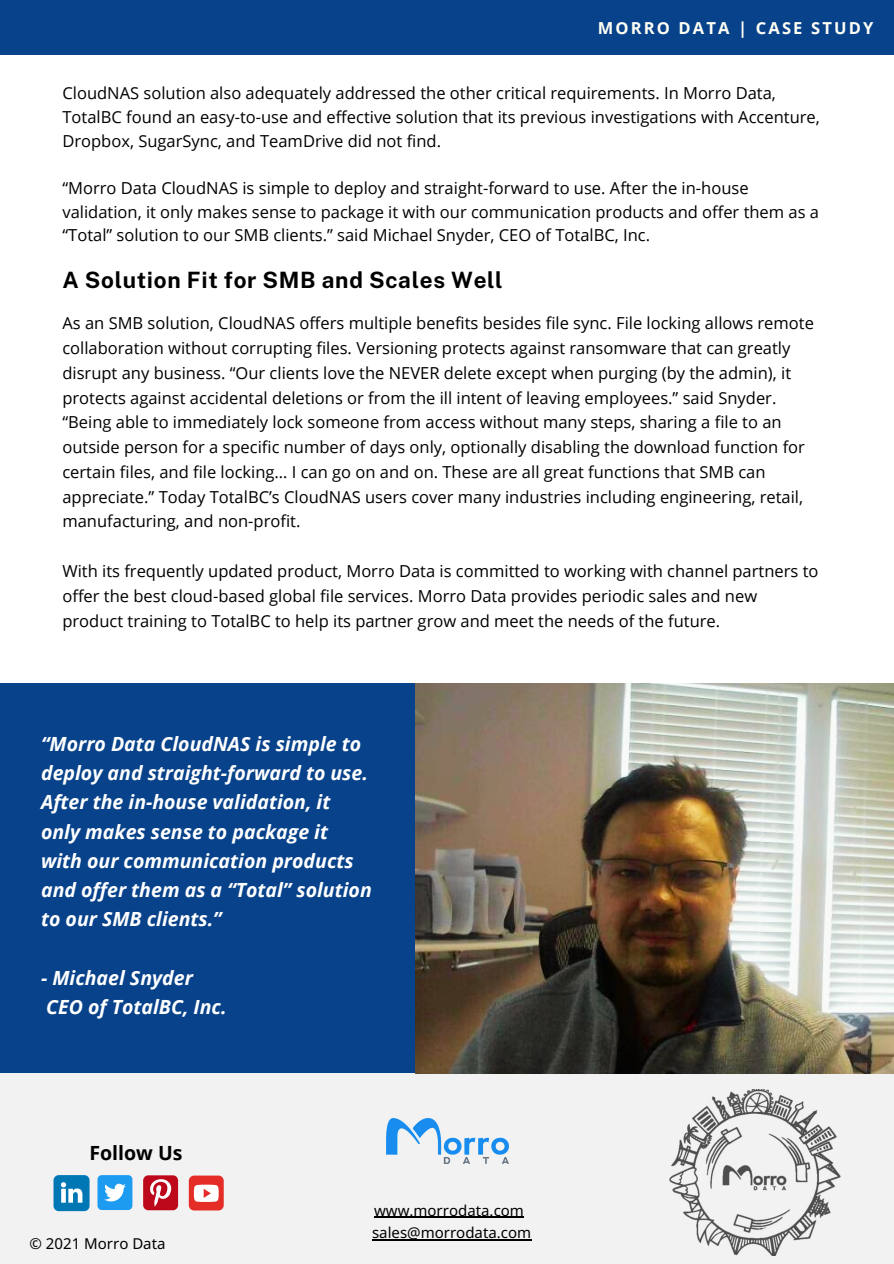
<style>
.page{position:relative;width:894px;height:1264px;background:#fff}
.page>*{position:absolute;margin:0;border:0;box-sizing:border-box;transform-origin:0 0}
.t1{font:700 22.5px "Public Sans";letter-spacing:.03em;color:#000}
.t2{font:italic 700 19.5px/29.2px "Open Sans";color:#fff}
.t3{font:700 19.5px "Open Sans";color:#000}
.t4{font:16.5px/24.8px "Open Sans";color:#000}
.t5{font:700 16.5px "Open Sans";letter-spacing:.13em;color:#fffff6}
.t6{font:15px "Noto Sans";color:#000}
</style>
<div class="page">
<div style="left:0;top:0;width:893px;height:55px;background:#07428a"></div>
<div style="left:0;top:1072px;width:893px;height:191px;background:#f2f2f2"></div>
<svg style="left:53px;top:1175px;width:36px;height:36px"></svg>
<div style="left:97px;top:1175px;width:35px;height:34px;background:#1d9bf0;border-radius:4px"></div>
<svg style="left:104px;top:1183px;width:22px;height:18px"></svg>
<svg style="left:143px;top:1175px;width:35px;height:35px"></svg>
<div style="left:189px;top:1175px;width:35px;height:35px;background:#e52d27;border-radius:5px"></div>
<svg style="left:194px;top:1184px;width:24px;height:17px"></svg>
<img style="left:386px;top:1118px;width:122px;height:45px">
<img style="left:669px;top:1089px;width:172px;height:165px">
<div style="left:0;top:683px;width:420px;height:390px;background:#07428a"></div>
<img style="left:415px;top:683px;width:478px;height:390px">
<hr style="left:374px;top:1216px;width:150px;height:1px;background:#000">
<hr style="left:372px;top:1239px;width:159px;height:1px;background:#000">
<p class="t5" style="left:597px;top:16px;width:277px">MORRO DATA | CASE STUDY</p>
<p class="t4" style="left:62px;top:81px;width:758px;line-height:23.7px">CloudNAS solution also adequately addressed the other critical requirements. In Morro Data,<br>TotalBC found an easy-to-use and effective solution that its previous investigations with Accenture,<br>Dropbox, SugarSync, and TeamDrive did not find.</p>
<p class="t4" style="left:62px;top:176px;width:758px;line-height:23.7px">“Morro Data CloudNAS is simple to deploy and straight-forward to use. After the in-house validation, it only makes sense to package it with our communication products and offer them as a “Total” solution to our SMB clients.” said Michael Snyder, CEO of TotalBC, Inc.</p>
<p class="t1" style="left:62px;top:267px;width:441px">A Solution Fit for SMB and Scales Well</p>
<p class="t4" style="left:62px;top:310px;width:752px">As an SMB solution, CloudNAS offers multiple benefits besides file sync. File locking allows remote collaboration without corrupting files. Versioning protects against ransomware that can greatly disrupt any business. “Our clients love the NEVER delete except when purging (by the admin), it protects against accidental deletions or from the ill intent of leaving employees.” said Snyder. “Being able to immediately lock someone from access without many steps, sharing a file to an outside person for a specific number of days only, optionally disabling the download function for certain files, and file locking… I can go on and on. These are all great functions that SMB can appreciate.” Today TotalBC’s CloudNAS users cover many industries including engineering, retail, manufacturing, and non-profit.</p>
<p class="t4" style="left:62px;top:558px;width:757px">With its frequently updated product, Morro Data is committed to working with channel partners to offer the best cloud-based global file services. Morro Data provides periodic sales and new product training to TotalBC to help its partner grow and meet the needs of the future.</p>
<p class="t2" style="left:41px;top:728px;width:332px">“Morro Data CloudNAS is simple to deploy and straight-forward to use.<br>After the in-house validation, it only makes sense to package it with our communication products and offer them as a “Total” solution to our SMB clients.”</p>
<p class="t2" style="left:41px;top:962px;width:153px">- Michael Snyder</p>
<p class="t2" style="left:46px;top:992px;width:182px">CEO of TotalBC, Inc.</p>
<p class="t3" style="left:89px;top:1139px;width:94px">Follow Us</p>
<p class="t6" style="left:30px;top:1232px;width:137px">© 2021 Morro Data</p>
<p class="t6" style="left:374px;top:1199px;width:151px">www.morrodata.com</p>
<p class="t6" style="left:372px;top:1221px;width:161px">sales@morrodata.com</p>
</div>
